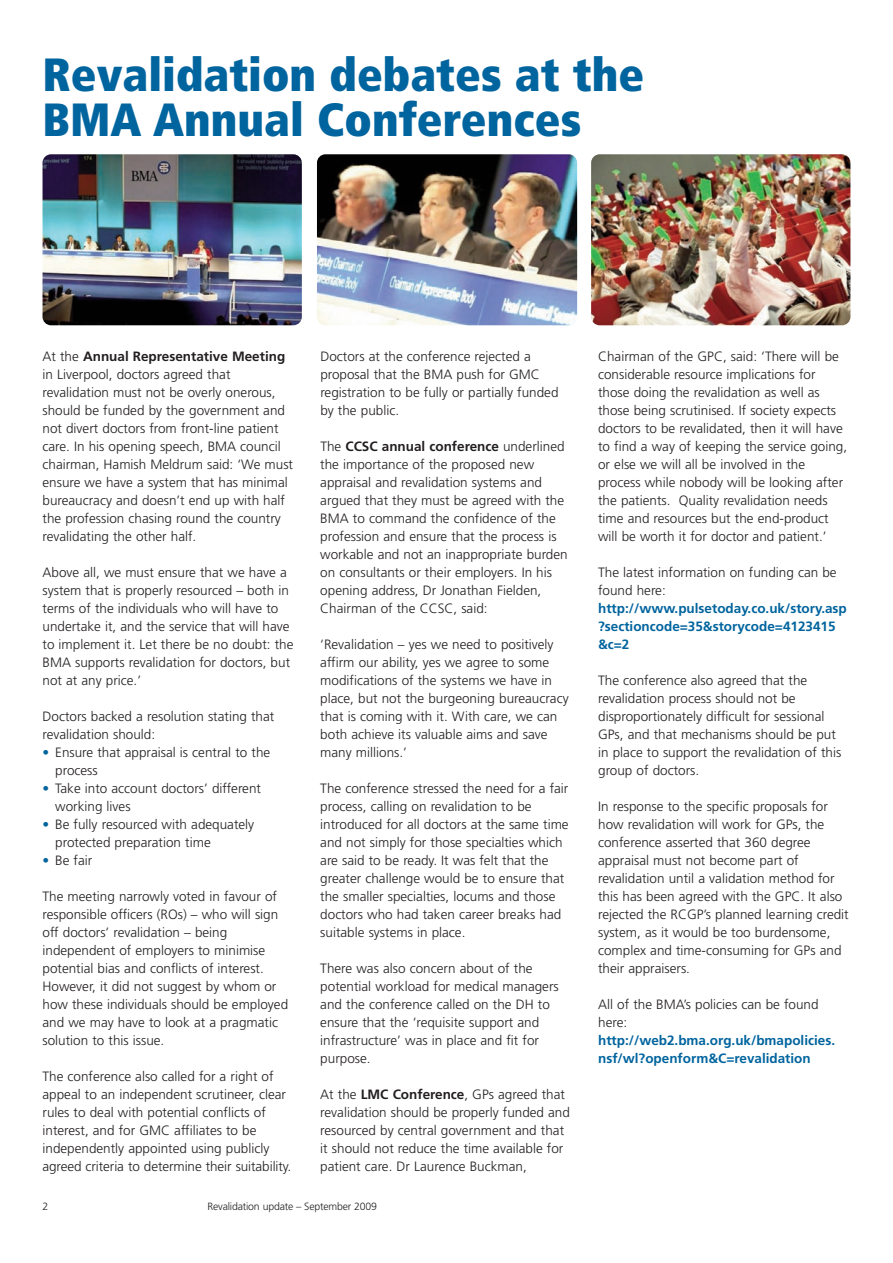
<style>
.page{position:relative;width:893px;height:1263px;background:#fff}
.page>*{position:absolute;margin:0;border:0;box-sizing:border-box;transform-origin:0 0}
.t1{font:900 condensed 46.5px/45px "Frutiger";color:#00649e}
.t2{font:300 13.5px/18px "Frutiger";color:#231f20}
.t3{font:700 13.5px/18px "Frutiger";color:#00649e}
.t4{font:300 10.5px "Frutiger";letter-spacing:-.015em;color:#231f20}
.s1{font-weight:700}
.s2{color:#00649e}
</style>
<div class="page">
<img style="left:43px;top:154px;width:259px;height:171px;border-radius:9px">
<img style="left:317px;top:154px;width:260px;height:171px;border-radius:9px">
<img style="left:591px;top:154px;width:259px;height:171px;border-radius:9px">
<h1 class="t1" style="left:43px;top:56px;width:603px">Revalidation debates at the<br>BMA Annual Conferences</h1>
<p class="t2" style="left:43px;top:349px;width:252px">At the <span class="s1">Annual Representative Meeting </span>in Liverpool, doctors agreed that revalidation must not be overly onerous, should be funded by the government and not divert doctors from front-line patient care. In his opening speech, BMA council chairman, Hamish Meldrum said: ‘We must ensure we have a system that has minimal bureaucracy and doesn’t end up with half the profession chasing round the country revalidating the other half.</p>
<p class="t2" style="left:43px;top:565px;width:252px">Above all, we must ensure that we have a system that is properly resourced – both in terms of the individuals who will have to undertake it, and the service that will have to implement it. Let there be no doubt: the BMA supports revalidation for doctors, but not at any price.’</p>
<p class="t2" style="left:43px;top:709px;width:233px">Doctors backed a resolution stating that revalidation should:</p>
<p class="t2" style="left:55px;top:745px;width:216px;text-indent:-13px"><span class="s2">•</span> Ensure that appraisal is central to the process</p>
<p class="t2" style="left:55px;top:781px;width:207px;text-indent:-13px"><span class="s2">•</span> Take into account doctors’ different working lives</p>
<p class="t2" style="left:55px;top:817px;width:200px;text-indent:-13px"><span class="s2">•</span> Be fully resourced with adequately protected preparation time</p>
<p class="t2" style="left:43px;top:853px;width:51px"><span class="s2">•</span> Be fair</p>
<p class="t2" style="left:43px;top:889px;width:247px">The meeting narrowly voted in favour of responsible officers (ROs) – who will sign off doctors’ revalidation – being independent of employers to minimise potential bias and conflicts of interest.<br>However, it did not suggest by whom or how these individuals should be employed and we may have to look at a pragmatic solution to this issue.</p>
<p class="t2" style="left:43px;top:1069px;width:250px">The conference also called for a right of appeal to an independent scrutineer, clear rules to deal with potential conflicts of interest, and for GMC affiliates to be independently appointed using publicly agreed criteria to determine their suitability.</p>
<p class="t2" style="left:320px;top:349px;width:240px">Doctors at the conference rejected a proposal that the BMA push for GMC registration to be fully or partially funded by the public.</p>
<p class="t2" style="left:320px;top:439px;width:249px">The <span class="s1">CCSC annual conference</span> underlined the importance of the proposed new appraisal and revalidation systems and argued that they must be agreed with the BMA to command the confidence of the profession and ensure that the process is workable and not an inappropriate burden on consultants or their employers. In his opening address, Dr Jonathan Fielden, Chairman of the CCSC, said:</p>
<p class="t2" style="left:320px;top:637px;width:250px">‘Revalidation – yes we need to positively affirm our ability, yes we agree to some modifications of the systems we have in place, but not the burgeoning bureaucracy that is coming with it. With care, we can both achieve its valuable aims and save many millions.’</p>
<p class="t2" style="left:320px;top:781px;width:250px">The conference stressed the need for a fair process, calling on revalidation to be introduced for all doctors at the same time and not simply for those specialties which are said to be ready. It was felt that the greater challenge would be to ensure that the smaller specialties, locums and those doctors who had taken career breaks had suitable systems in place.</p>
<p class="t2" style="left:320px;top:960px;width:240px">There was also concern about of the potential workload for medical managers and the conference called on the DH to ensure that the ‘requisite support and infrastructure’ was in place and fit for purpose.</p>
<p class="t2" style="left:320px;top:1086px;width:251px">At the <span class="s1">LMC Conference</span>, GPs agreed that revalidation should be properly funded and resourced by central government and that it should not reduce the time available for patient care. Dr Laurence Buckman,</p>
<p class="t4" style="left:43px;top:1202px;width:7px">2</p>
<p class="t4" style="left:207px;top:1202px;width:171px">Revalidation update – September 2009</p>
<p class="t2" style="left:598px;top:348px;width:250px">Chairman of the GPC, said: ‘There will be considerable resource implications for those doing the revalidation as well as those being scrutinised. If society expects doctors to be revalidated, then it will have to find a way of keeping the service going, or else we will all be involved in the process while nobody will be looking after the patients. Quality revalidation needs time and resources but the end-product will be worth it for doctor and patient.’</p>
<p class="t2" style="left:598px;top:564px;width:240px">The latest information on funding can be found here:</p>
<p class="t3" style="left:598px;top:600px;width:250px">http://www.pulsetoday.co.uk/story.asp ?sectioncode=35&amp;storycode=4123415 &amp;c=2</p>
<p class="t2" style="left:598px;top:672px;width:245px">The conference also agreed that the revalidation process should not be disproportionately difficult for sessional GPs, and that mechanisms should be put in place to support the revalidation of this group of doctors.</p>
<p class="t2" style="left:598px;top:799px;width:252px">In response to the specific proposals for how revalidation will work for GPs, the conference asserted that 360 degree appraisal must not become part of revalidation until a validation method for this has been agreed with the GPC. It also rejected the RCGP’s planned learning credit system, as it would be too burdensome, complex and time-consuming for GPs and their appraisers.</p>
<p class="t2" style="left:598px;top:997px;width:222px">All of the BMA’s policies can be found here:</p>
<p class="t3" style="left:598px;top:1033px;width:238px">http://web2.bma.org.uk/bmapolicies. nsf/wl?openform&amp;C=revalidation</p>
</div>
